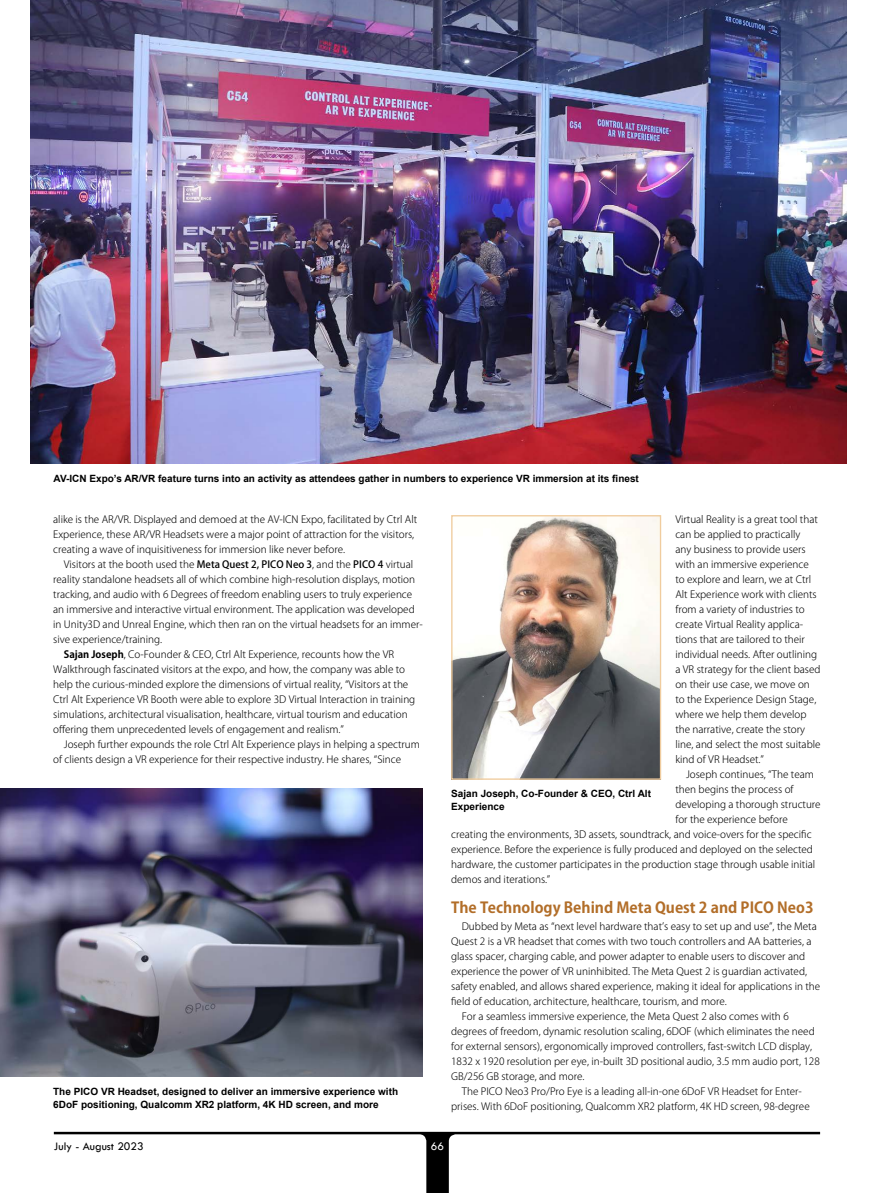
<style>
.page{position:relative;width:874px;height:1193px;background:#fff}
.page>*{position:absolute;margin:0;border:0;box-sizing:border-box;transform-origin:0 0}
.Subhead_1{font:700 15px "Koz Go Pro";color:#b26e29}
.t1{font:11.88px "Tw Cen";color:#000}
.t2{font:11.88px "Tw Cen";color:#fff}
.Body_Text{font:300 10px/15px "Koz Go Pro";color:#000}
.t3{font:700 10px/12.5px "Arial";color:#000}
.s1{font-weight:500}
.s2{font-weight:700}
</style>
<div class="page">
<img style="left:30px;top:0;width:815px;height:463px">
<svg style="left:54px;top:1131px;width:765px;height:61px"></svg>
<img style="left:0;top:788px;width:422px;height:288px">
<img style="left:453px;top:517px;width:205px;height:260px">
<div style="left:451px;top:515px;width:209px;height:264px;border:1px solid #f0cc9e"></div>
<p class="t3" style="left:53px;top:472px;width:586px">AV-ICN Expo’s AR/VR feature turns into an activity as attendees gather in numbers to experience VR immersion at its finest</p>
<p class="Body_Text" style="left:53px;top:512px;width:365px">alike is the AR/VR. Displayed and demoed at the AV-ICN Expo, facilitated by Ctrl Alt<br>Experience, these AR/VR Headsets were a major point of attraction for the visitors, creating a wave of inquisitiveness for immersion like never before.</p>
<p class="Body_Text" style="left:53px;top:557px;width:371px;text-indent:11px">Visitors at the booth used the <span class="s1">Meta Quest 2, PICO Neo 3</span>, and the <span class="s1">PICO 4</span> virtual reality standalone headsets all of which combine high-resolution displays, motion tracking, and audio with 6 Degrees of freedom enabling users to truly experience an immersive and interactive virtual environment. The application was developed in Unity3D and Unreal Engine, which then ran on the virtual headsets for an immer&shy;sive experience/training.</p>
<p class="Body_Text" style="left:53px;top:647px;width:363px;text-indent:11px"><span class="s2">Sajan Joseph</span>, Co-Founder &amp; CEO, Ctrl Alt Experience, recounts how the VR Walkthrough fascinated visitors at the expo, and how, the company was able to help the curious-minded explore the dimensions of virtual reality, “Visitors at the Ctrl Alt Experience VR Booth were able to explore 3D Virtual Interaction in training simulations, architectural visualisation, healthcare, virtual tourism and education offering them unprecedented levels of engagement and realism.”</p>
<p class="Body_Text" style="left:53px;top:737px;width:368px;text-indent:11px">Joseph further expounds the role Ctrl Alt Experience plays in helping a spectrum of clients design a VR experience for their respective industry. He shares, “Since</p>
<p class="t3" style="left:53px;top:1085px;width:346px">The PICO VR Headset, designed to deliver an immersive experience with<br>6DoF positioning, Qualcomm XR2 platform, 4K HD screen, and more</p>
<p class="Body_Text" style="left:675px;top:512px;width:147px">Virtual Reality is a great tool that can be applied to practically<br>any business to provide users with an immersive experience to explore and learn, we at Ctrl<br>Alt Experience work with clients from a variety of industries to create Virtual Reality applica&shy;tions that are tailored to their individual needs. After outlining a VR strategy for the client based on their use case, we move on to the Experience Design Stage, where we help them develop the narrative, create the story line, and select the most suitable kind of VR Headset.”</p>
<p class="Body_Text" style="left:685px;top:767px;width:129px">Joseph continues, “The team</p>
<p class="Body_Text" style="left:675px;top:782px;width:120px">then begins the process of</p>
<p class="Body_Text" style="left:675px;top:797px;width:147px">developing a thorough structure</p>
<p class="Body_Text" style="left:675px;top:812px;width:114px">for the experience before</p>
<p class="Body_Text" style="left:451px;top:827px;width:362px">creating the environments, 3D assets, soundtrack, and voice-overs for the specific</p>
<p class="Body_Text" style="left:451px;top:842px;width:363px">experience. Before the experience is fully produced and deployed on the selected</p>
<p class="Body_Text" style="left:451px;top:857px;width:365px">hardware, the customer participates in the production stage through usable initial</p>
<p class="Body_Text" style="left:451px;top:872px;width:101px">demos and iterations.”</p>
<p class="Subhead_1" style="left:451px;top:898px;width:364px">The Technology Behind Meta Quest 2 and PICO Neo3</p>
<p class="Body_Text" style="left:451px;top:918px;width:370px;text-indent:11px">Dubbed by Meta as “next level hardware that’s easy to set up and use”, the Meta Quest 2 is a VR headset that comes with two touch controllers and AA batteries, a glass spacer, charging cable, and power adapter to enable users to discover and experience the power of VR uninhibited. The Meta Quest 2 is guardian activated, safety enabled, and allows shared experience, making it ideal for applications in the field of education, architecture, healthcare, tourism, and more.</p>
<p class="Body_Text" style="left:451px;top:1008px;width:370px;text-indent:11px">For a seamless immersive experience, the Meta Quest 2 also comes with 6 degrees of freedom, dynamic resolution scaling, 6DOF (which eliminates the need for external sensors), ergonomically improved controllers, fast-switch LCD display, 1832 x 1920 resolution per eye, in-built 3D positional audio, 3.5 mm audio port, 128<br>GB/256 GB storage, and more.</p>
<p class="Body_Text" style="left:451px;top:1083px;width:360px;text-align:center">The PICO Neo3 Pro/Pro Eye is a leading all-in-one 6DoF VR Headset for Enter&shy;prises. With 6DoF positioning, Qualcomm XR2 platform, 4K HD screen, 98-degree</p>
<p class="t3" style="left:451px;top:787px;width:201px">Sajan Joseph, Co-Founder &amp; CEO, Ctrl Alt<br>Experience</p>
<p class="t1" style="left:54px;top:1139px;width:91px">July - August 2023</p>
<p class="t2" style="left:430px;top:1139px;width:15px">66</p>
</div>
